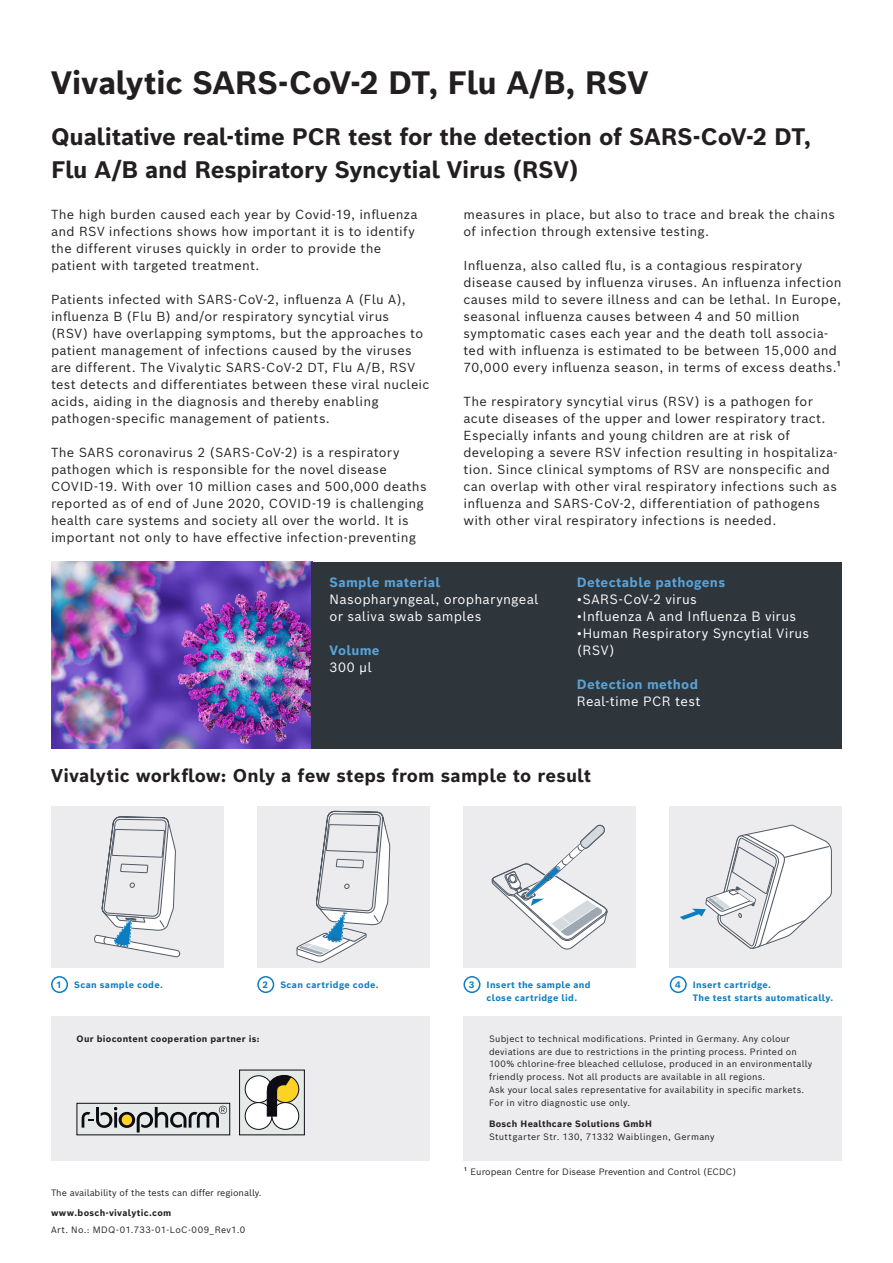
<style>
.page{position:relative;width:893px;height:1263px;background:#fff}
.page>*{position:absolute;margin:0;border:0;box-sizing:border-box;transform-origin:0 0}
.Headline_24pt{font:700 31.5px "Bosch Sans";letter-spacing:-.015em;color:#231f20}
.Headline_24pt-2{font:700 23.25px/33px "Bosch Sans";letter-spacing:-.015em;color:#231f20}
.Subhead_12pt{font:700 18px "Bosch Sans";letter-spacing:.005em;color:#231f20}
.Copy_8_75pt{font:13.2px/17px "Bosch Sans";letter-spacing:.02em;color:#fff}
.Copy_8_75pt_white{font:13.2px/17px "Bosch Sans";letter-spacing:.02em;color:#fff}
.Copy_8_75pt-2{font:700 13.2px "Bosch Sans";letter-spacing:.02em;color:#59a3d9}
.Copytext_8pt{font:12.75px/17px "Bosch Sans";letter-spacing:.02em;color:#231f20}
.Footnote_6pt{font:9px/12.8px "Bosch Sans";letter-spacing:.025em;color:#231f20}
.Footnote_6pt-2{font:700 9px/12.8px "Bosch Sans";letter-spacing:.035em;color:#0d7dc2}
.Footnote_6pt-3{font:700 9px "Bosch Sans";letter-spacing:.035em;color:#231f20}
.Copytext_8pt-2{font:9px "Bosch Sans";letter-spacing:-.005em;color:#231f20}
.Footnote_6pt-4{font:9px "Bosch Sans";color:#231f20}
.Footnote_6pt-5{font:9px "Bosch Sans";letter-spacing:.045em;color:#231f20}
.s1{font-weight:700}
</style>
<div class="page">
<div style="left:51px;top:806px;width:172px;height:161px;background:#ececee"></div>
<div style="left:257px;top:806px;width:172px;height:161px;background:#ececee"></div>
<svg style="left:296px;top:810px;width:95px;height:153px"></svg>
<div style="left:463px;top:806px;width:173px;height:161px;background:#ececee"></div>
<svg style="left:491px;top:824px;width:117px;height:125px"></svg>
<div style="left:670px;top:806px;width:172px;height:161px;background:#ececee"></div>
<svg style="left:680px;top:824px;width:152px;height:125px"></svg>
<div style="left:463px;top:1016px;width:379px;height:145px;background:#ececee"></div>
<div style="left:51px;top:1016px;width:378px;height:145px;background:#ececee"></div>
<div style="left:51px;top:976px;width:17px;height:17px;border:2px solid #0d7dc2;border-radius:50%"></div>
<div style="left:257px;top:976px;width:17px;height:17px;border:2px solid #0d7dc2;border-radius:50%"></div>
<div style="left:463px;top:976px;width:17px;height:17px;border:2px solid #0d7dc2;border-radius:50%"></div>
<div style="left:670px;top:976px;width:17px;height:17px;border:2px solid #0d7dc2;border-radius:50%"></div>
<img style="left:51px;top:562px;width:261px;height:186px">
<div style="left:239px;top:1070px;width:66px;height:65px;background:#e5eae8;border:1px solid #0d0b14"></div>
<div style="left:245px;top:1102px;width:27px;height:27px;background:#fff;border-radius:50%"></div>
<div style="left:245px;top:1102px;width:27px;height:28px;border:1px solid #0d0b14;border-radius:50%"></div>
<div style="left:245px;top:1076px;width:27px;height:26px;background:#fff;border-radius:50%"></div>
<div style="left:245px;top:1075px;width:27px;height:28px;border:1px solid #0d0b14;border-radius:50%"></div>
<div style="left:272px;top:1102px;width:27px;height:27px;background:#fff;border-radius:50%"></div>
<div style="left:272px;top:1102px;width:27px;height:28px;border:1px solid #0d0b14;border-radius:50%"></div>
<svg style="left:272px;top:1076px;width:27px;height:26px"></svg>
<div style="left:272px;top:1075px;width:27px;height:28px;border:1px solid #0d0b14;border-radius:50%"></div>
<svg style="left:266px;top:1075px;width:26px;height:42px"></svg>
<div style="left:77px;top:1103px;width:153px;height:32px;background:#e5eae8;border:1px solid #0d0b14"></div>
<svg style="left:82px;top:1106px;width:145px;height:26px"></svg>
<svg style="left:94px;top:816px;width:87px;height:142px"></svg>
<div style="left:312px;top:562px;width:530px;height:187px;background:#2e363c"></div>
<p class="Headline_24pt" style="left:51px;top:56px;width:599px">Vivalytic SARS-CoV-2 DT, Flu A/B, RSV</p>
<p class="Headline_24pt-2" style="left:51px;top:118px;width:761px">Qualitative real-time PCR test for the detection of SARS-CoV-2 DT,<br>Flu A/B and Respiratory Syncytial Virus (RSV)</p>
<p class="Copytext_8pt" style="left:51px;top:204px;width:368px">The high burden caused each year by Covid-19, influenza and RSV infections shows how important it is to identify the different viruses quickly in order to provide the patient with targeted treatment.</p>
<p class="Copytext_8pt" style="left:51px;top:289px;width:380px">Patients infected with SARS-CoV-2, influenza A (Flu A), influenza B (Flu B) and/or respiratory syncytial virus (RSV) have overlapping symptoms, but the approaches to patient management of infections caused by the viruses are different. The Vivalytic SARS-CoV-2 DT, Flu A/B, RSV test detects and differentiates between these viral nucleic acids, aiding in the diagnosis and thereby enabling pathogen-specific management of patients.</p>
<p class="Copytext_8pt" style="left:51px;top:442px;width:377px">The SARS coronavirus 2 (SARS-CoV-2) is a respiratory pathogen which is responsible for the novel disease COVID-19. With over 10 million cases and 500,000 deaths reported as of end of June 2020, COVID-19 is challenging health care systems and society all over the world. It is important not only to have effective infection-preventing</p>
<p class="Copytext_8pt" style="left:463px;top:204px;width:373px">measures in place, but also to trace and break the chains of infection through extensive testing.</p>
<p class="Copytext_8pt" style="left:463px;top:255px;width:380px">Influenza, also called flu, is a contagious respiratory disease caused by influenza viruses. An influenza infection causes mild to severe illness and can be lethal. In Europe, seasonal influenza causes between 4 and 50 million symptomatic cases each year and the death toll associa&shy;ted with influenza is estimated to be between 15,000 and 70,000 every influenza season, in terms of excess deaths.¹</p>
<p class="Copytext_8pt" style="left:463px;top:391px;width:375px">The respiratory syncytial virus (RSV) is a pathogen for acute diseases of the upper and lower respiratory tract.<br>Especially infants and young children are at risk of developing a severe RSV infection resulting in hospitaliza&shy;tion. Since clinical symptoms of RSV are nonspecific and can overlap with other viral respiratory infections such as influenza and SARS-CoV-2, differentiation of pathogens with other viral respiratory infections is needed.</p>
<p class="Copy_8_75pt-2" style="left:330px;top:571px;width:112px">Sample material</p>
<p class="Copy_8_75pt_white" style="left:330px;top:589px;width:210px">Nasopharyngeal, oropharyngeal or saliva swab samples</p>
<p class="Copy_8_75pt-2" style="left:330px;top:639px;width:52px">Volume</p>
<p class="Copy_8_75pt_white" style="left:330px;top:657px;width:44px">300 μl</p>
<p class="Copy_8_75pt-2" style="left:577px;top:571px;width:150px">Detectable pathogens</p>
<p class="Copy_8_75pt" style="left:577px;top:589px;width:121px">•SARS-CoV-2 virus</p>
<p class="Copy_8_75pt" style="left:577px;top:606px;width:221px">•Influenza A and Influenza B virus</p>
<p class="Copy_8_75pt" style="left:577px;top:623px;width:234px">•Human Respiratory Syncytial Virus (RSV)</p>
<p class="Copy_8_75pt-2" style="left:577px;top:673px;width:123px">Detection method</p>
<p class="Copy_8_75pt_white" style="left:577px;top:691px;width:125px">Real-time PCR test</p>
<p class="Subhead_12pt" style="left:51px;top:761px;width:542px">Vivalytic workflow: Only a few steps from sample to result</p>
<p class="Footnote_6pt-2" style="left:56px;top:977px;width:7px">1</p>
<p class="Footnote_6pt-2" style="left:74px;top:978px;width:90px">Scan sample code.</p>
<p class="Footnote_6pt-2" style="left:263px;top:977px;width:7px">2</p>
<p class="Footnote_6pt-2" style="left:280px;top:978px;width:100px">Scan cartridge code.</p>
<p class="Footnote_6pt-2" style="left:469px;top:977px;width:7px">3</p>
<p class="Footnote_6pt-2" style="left:487px;top:978px;width:106px">Insert the sample and close cartridge lid.</p>
<p class="Footnote_6pt-2" style="left:675px;top:977px;width:7px">4</p>
<p class="Footnote_6pt-2" style="left:693px;top:978px;width:142px">Insert cartridge.<br>The test starts automatically.</p>
<p class="Footnote_6pt-3" style="left:77px;top:1031px;width:185px">Our biocontent cooperation partner is:</p>
<p class="Footnote_6pt-4" style="left:51px;top:1185px;width:212px">The availability of the tests can differ regionally.</p>
<p class="Footnote_6pt-3" style="left:51px;top:1205px;width:122px">www.bosch-vivalytic.com</p>
<p class="Footnote_6pt-5" style="left:51px;top:1222px;width:196px">Art. No.: MDQ-01.733-01-LoC-009_Rev1.0</p>
<p class="Footnote_6pt" style="left:489px;top:1031px;width:325px">Subject to technical modifications. Printed in Germany. Any colour deviations are due to restrictions in the printing process. Printed on 100% chlorine-free bleached cellulose, produced in an environmentally friendly process. Not all products are available in all regions.<br>Ask your local sales representative for availability in specific markets.<br>For in vitro diagnostic use only.</p>
<p class="Footnote_6pt" style="left:489px;top:1116px;width:227px"><span class="s1">Bosch Healthcare Solutions GmbH<br></span>Stuttgarter Str. 130, 71332 Waiblingen, Germany</p>
<p class="Copytext_8pt-2" style="left:463px;top:1164px;width:274px">¹ European Centre for Disease Prevention and Control (ECDC)</p>
</div>
